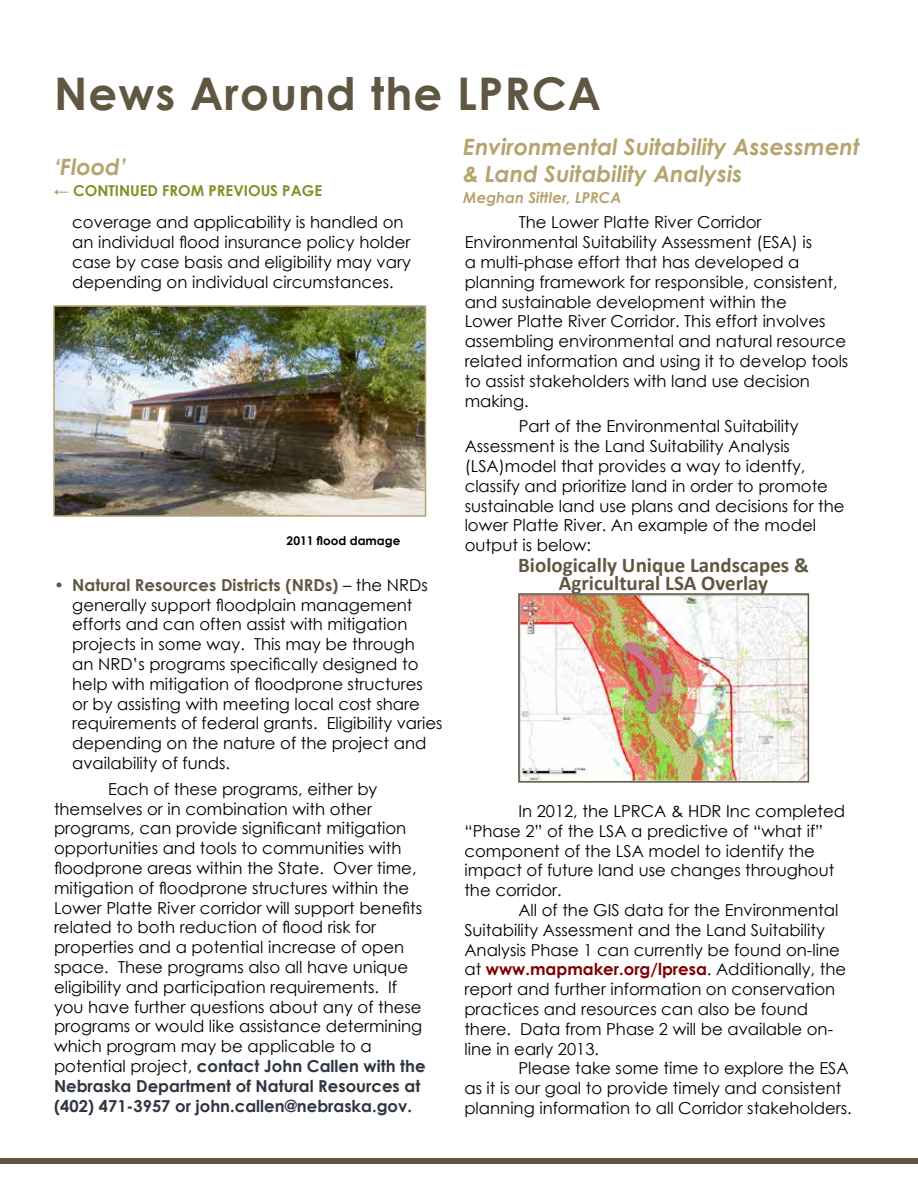
<style>
.page{position:relative;width:918px;height:1188px;background:#fff}
.page>*{position:absolute;margin:0;border:0;box-sizing:border-box;transform-origin:0 0}
.t1{font:700 45px "Century Gothic";letter-spacing:.025em;color:#5f5741}
.t2{font:italic 700 22.5px/27px "Century Gothic";color:#b6a46f}
.t3{font:700 21px/18px "Calibri";color:#5f5741;text-align:center}
.t4{font:16.5px/19.8px "Century Gothic";color:#000}
.t5{font:700 15px "Century Gothic";color:#878e26}
.t6{font:italic 700 15px "Century Gothic";color:#b6a46f}
.t7{font:700 12px "Century Gothic";color:#000}
.s1{color:#5f5741}
.s2{font-weight:700;color:#5f5741}
.s3{font-weight:700;color:#2e3640}
.s4{font-weight:700;color:#800000}
</style>
<div class="page">
<div style="left:0;top:1158px;width:918px;height:6px;background:#5f5741"></div>
<img style="left:56px;top:308px;width:367px;height:206px">
<div style="left:53px;top:305px;width:373px;height:212px;border:2px solid #b6a46f"></div>
<img style="left:521px;top:596px;width:285px;height:184px">
<div style="left:518px;top:593px;width:291px;height:190px;border:2px solid #5f5741"></div>
<h1 class="t1" style="left:54px;top:59px;width:549px">News Around the LPRCA</h1>
<h2 class="t2" style="left:54px;top:152px;width:74px">‘Flood’</h2>
<p class="t5" style="left:54px;top:180px;width:270px">← CONTINUED FROM PREVIOUS PAGE</p>
<p class="t4" style="left:72px;top:212px;width:340px">coverage and applicability is handled on an individual flood insurance policy holder case by case basis and eligibility may vary depending on individual circumstances.</p>
<p class="t7" style="left:287px;top:531px;width:115px">2011 flood damage</p>
<p class="t4" style="left:72px;top:575px;width:372px;text-indent:-18px"><span class="s1">•</span> <span class="s2">Natural Resources Districts (NRDs)</span> – the NRDs generally support floodplain management efforts and can often assist with mitigation projects in some way. This may be through<br>an NRD’s programs specifically designed to help with mitigation of floodprone structures or by assisting with meeting local cost share requirements of federal grants. Eligibility varies depending on the nature of the project and availability of funds.</p>
<p class="t4" style="left:54px;top:779px;width:373px;text-indent:54px">Each of these programs, either by themselves or in combination with other programs, can provide significant mitigation opportunities and tools to communities with floodprone areas within the State. Over time, mitigation of floodprone structures within the Lower Platte River corridor will support benefits related to both reduction of flood risk for properties and a potential increase of open space. These programs also all have unique eligibility and participation requirements. If you have further questions about any of these programs or would like assistance determining which program may be applicable to a potential project, <span class="s3">contact John Callen with the Nebraska Department of Natural Resources at (402) 471-3957 or john.callen@nebraska.gov.</span></p>
<h2 class="t2" style="left:463px;top:133px;width:398px">Environmental Suitability Assessment &amp; Land Suitability Analysis</h2>
<p class="t6" style="left:463px;top:186px;width:160px">Meghan Sittler, LPRCA</p>
<p class="t4" style="left:465px;top:212px;width:385px;text-indent:54px">The Lower Platte River Corridor Environmental Suitability Assessment (ESA) is<br>a multi-phase effort that has developed a planning framework for responsible, consistent, and sustainable development within the<br>Lower Platte River Corridor. This effort involves assembling environmental and natural resource related information and using it to develop tools to assist stakeholders with land use decision making.</p>
<p class="t4" style="left:465px;top:416px;width:381px;text-indent:54px">Part of the Environmental Suitability Assessment is the Land Suitability Analysis (LSA)model that provides a way to identfy, classify and prioritize land in order to promote sustainable land use plans and decisions for the lower Platte River. An example of the model output is below:</p>
<p class="t3" style="left:518px;top:556px;width:292px">Biologically Unique Landscapes &amp;<br>Agricultural LSA Overlay</p>
<p class="t4" style="left:464px;top:801px;width:382px;text-indent:58px">n 2012, the LPRCA &amp; HDR Inc completed “Phase 2” of the LSA a predictive of “what if” component of the LSA model to identify the impact of future land use changes throughout the corridor.</p>
<p class="t4" style="left:464px;top:900px;width:383px;text-indent:54px">All of the GIS data for the Environmental Suitability Assessment and the Land Suitability Analysis Phase 1 can currently be found on-line at <span class="s4">www.mapmaker.org/lpresa</span>. Additionally, the report and further information on conservation practices and resources can also be found there. Data from Phase 2 will be available on&shy;line in early 2013.</p>
<p class="t4" style="left:464px;top:1058px;width:389px;text-indent:54px">Please take some time to explore the ESA as it is our goal to provide timely and consistent planning information to all Corridor stakeholders.</p>
<p class="t4" style="left:464px;top:801px;width:30px">I</p>
</div>
